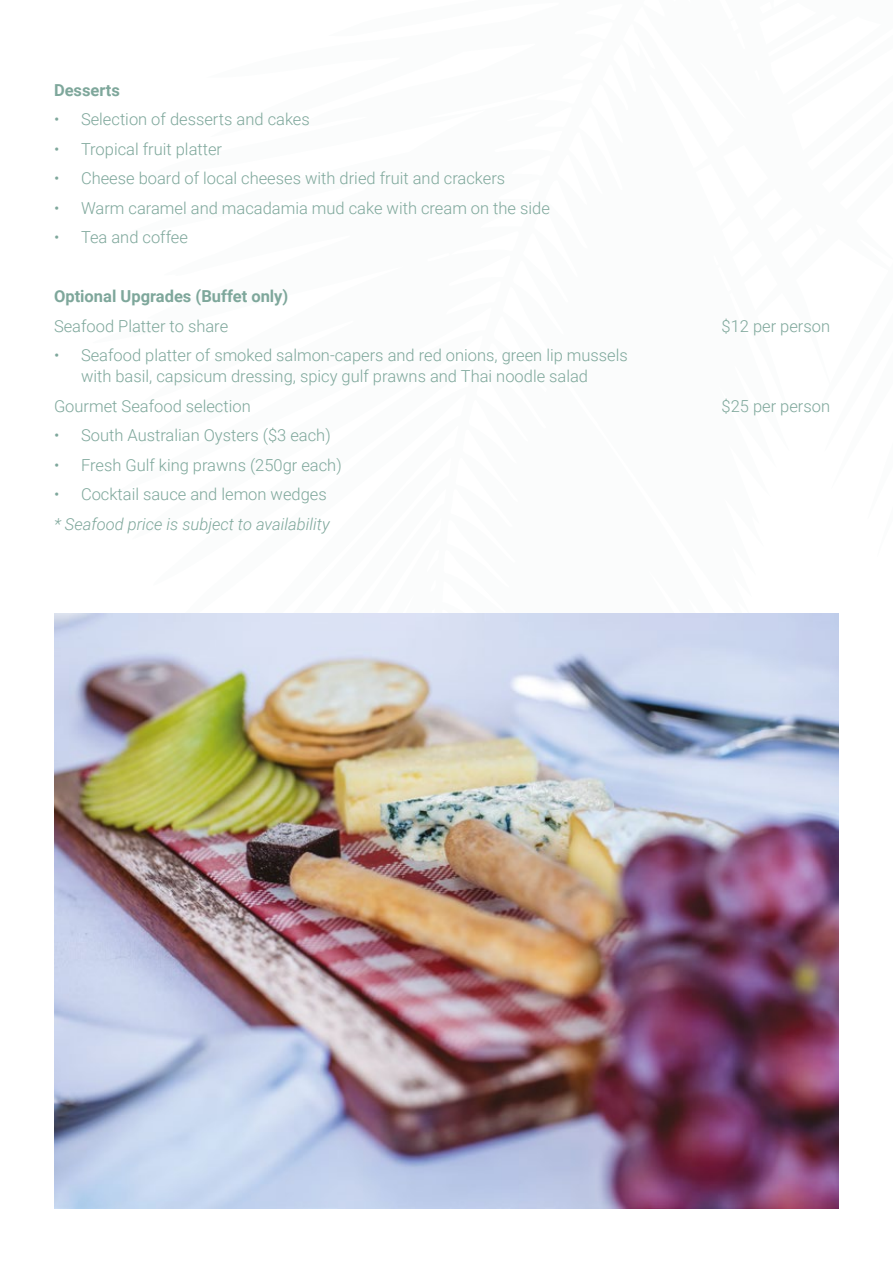
<style>
.page{position:relative;width:893px;height:1263px;background:#fff}
.page>*{position:absolute;margin:0;border:0;box-sizing:border-box;transform-origin:0 0}
.t1{font:300 16.5px/21px "Roboto";color:#7ea79b}
.t2{font:700 16.5px "Roboto";color:#7ea79b}
.t3{font:italic 300 16.5px "Roboto";color:#7ea79b}
</style>
<div class="page">
<img style="left:54px;top:614px;width:785px;height:595px">
<p class="t2" style="left:54px;top:78px;width:68px">Desserts</p>
<p class="t1" style="left:54px;top:108px;width:257px">• Selection of desserts and cakes</p>
<p class="t1" style="left:54px;top:138px;width:170px">• Tropical fruit platter</p>
<p class="t1" style="left:54px;top:167px;width:453px">• Cheese board of local cheeses with dried fruit and crackers</p>
<p class="t1" style="left:54px;top:197px;width:497px">• Warm caramel and macadamia mud cake with cream on the side</p>
<p class="t1" style="left:54px;top:226px;width:136px">• Tea and coffee</p>
<p class="t2" style="left:54px;top:285px;width:236px">Optional Upgrades (Buffet only)</p>
<p class="t1" style="left:54px;top:315px;width:176px">Seafood Platter to share</p>
<p class="t1" style="left:722px;top:315px;width:110px">$12 per person</p>
<p class="t1" style="left:81px;top:344px;width:548px;text-indent:-27px">• Seafood platter of smoked salmon-capers and red onions, green lip mussels with basil, capsicum dressing, spicy gulf prawns and Thai noodle salad</p>
<p class="t1" style="left:54px;top:395px;width:198px">Gourmet Seafood selection</p>
<p class="t1" style="left:722px;top:395px;width:110px">$25 per person</p>
<p class="t1" style="left:54px;top:424px;width:278px">• South Australian Oysters ($3 each)</p>
<p class="t1" style="left:54px;top:454px;width:289px">• Fresh Gulf king prawns (250gr each)</p>
<p class="t1" style="left:54px;top:483px;width:274px">• Cocktail sauce and lemon wedges</p>
<p class="t3" style="left:54px;top:512px;width:277px">* Seafood price is subject to availability</p>
</div>
